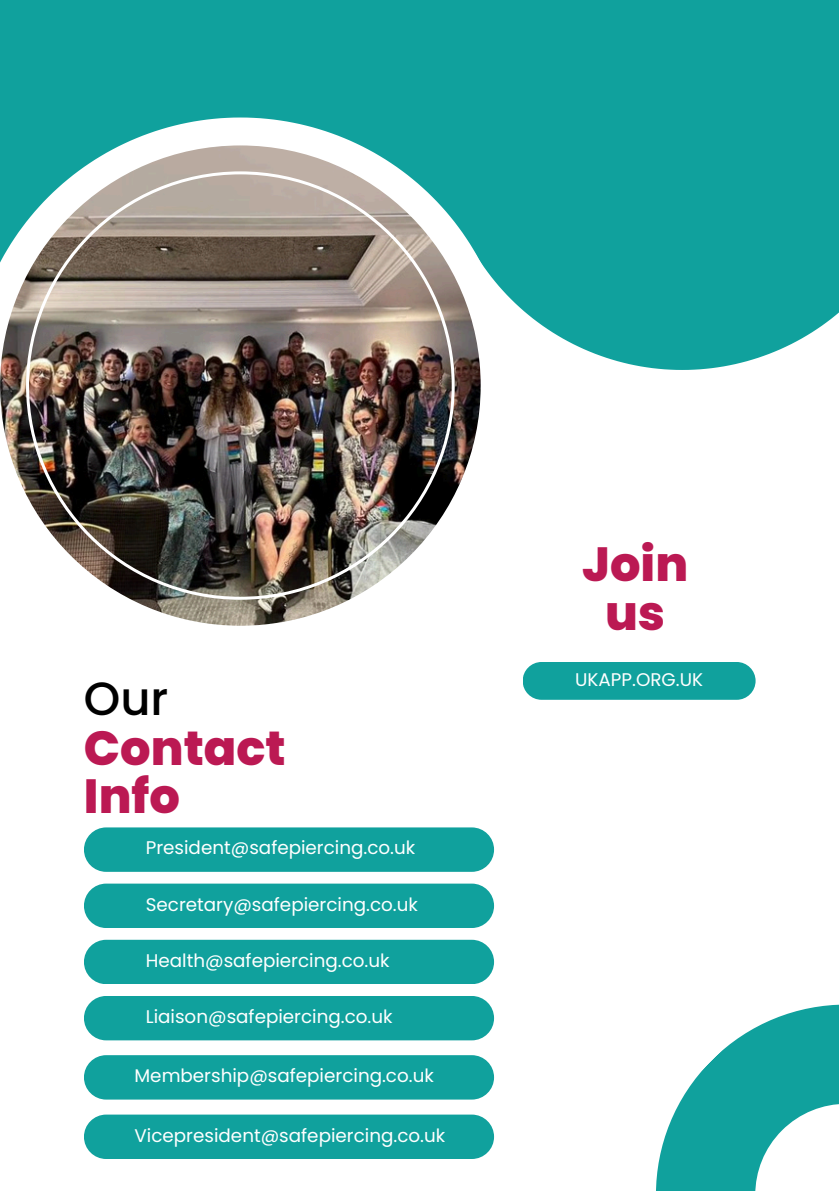
<style>
.page{position:relative;width:839px;height:1191px;background:#fff}
.page>*{position:absolute;margin:0;border:0;box-sizing:border-box;transform-origin:0 0}
.t1{font:800 48px/48.6px "Poppins";color:#bb1953}
.t2{font:500 46.6px "Poppins";color:#000}
.t3{font:18.4px "Poppins";color:#fff}
</style>
<div class="page">
<div style="left:0;top:0;width:440px;height:118px;background:#10a19d"></div>
<div style="left:440px;top:0;width:398px;height:370px;background:#10a19d"></div>
<svg style="left:0;top:118px;width:512px;height:508px"></svg>
<img style="left:0;top:145px;width:480px;height:481px;border-radius:50%">
<img style="left:26px;top:171px;width:428px;height:429px">
<div style="left:84px;top:827px;width:410px;height:45px;background:#10a19d;border-radius:22px"></div>
<div style="left:84px;top:884px;width:410px;height:44px;background:#10a19d;border-radius:22px"></div>
<div style="left:84px;top:940px;width:410px;height:44px;background:#10a19d;border-radius:22px"></div>
<div style="left:84px;top:996px;width:410px;height:44px;background:#10a19d;border-radius:22px"></div>
<svg style="left:656px;top:1004px;width:182px;height:187px;fill:#10a19d"></svg>
<div style="left:84px;top:1055px;width:410px;height:45px;background:#10a19d;border-radius:22px"></div>
<div style="left:522px;top:662px;width:233px;height:38px;background:#10a19d;border-radius:19px"></div>
<div style="left:84px;top:1115px;width:410px;height:44px;background:#10a19d;border-radius:22px"></div>
<p class="t2" style="left:84px;top:666px;width:86px">Our</p>
<p class="t1" style="left:84px;top:724px;width:203px">Contact<br>Info</p>
<h1 class="t3" style="left:146px;top:835px;width:271px">President@safepiercing.co.uk</h1>
<h1 class="t3" style="left:146px;top:891px;width:274px">Secretary@safepiercing.co.uk</h1>
<h1 class="t3" style="left:146px;top:948px;width:245px">Health@safepiercing.co.uk</h1>
<h2 class="t3" style="left:146px;top:1004px;width:248px">Liaison@safepiercing.co.uk</h2>
<p class="t3" style="left:134px;top:1063px;width:301px">Membership@safepiercing.co.uk</p>
<p class="t3" style="left:134px;top:1122px;width:312px">Vicepresident@safepiercing.co.uk</p>
<p class="t1" style="left:582px;top:540px;width:108px;text-align:center">Join us</p>
<p class="t3" style="left:575px;top:666px;width:129px">UKAPP.ORG.UK</p>
</div>
